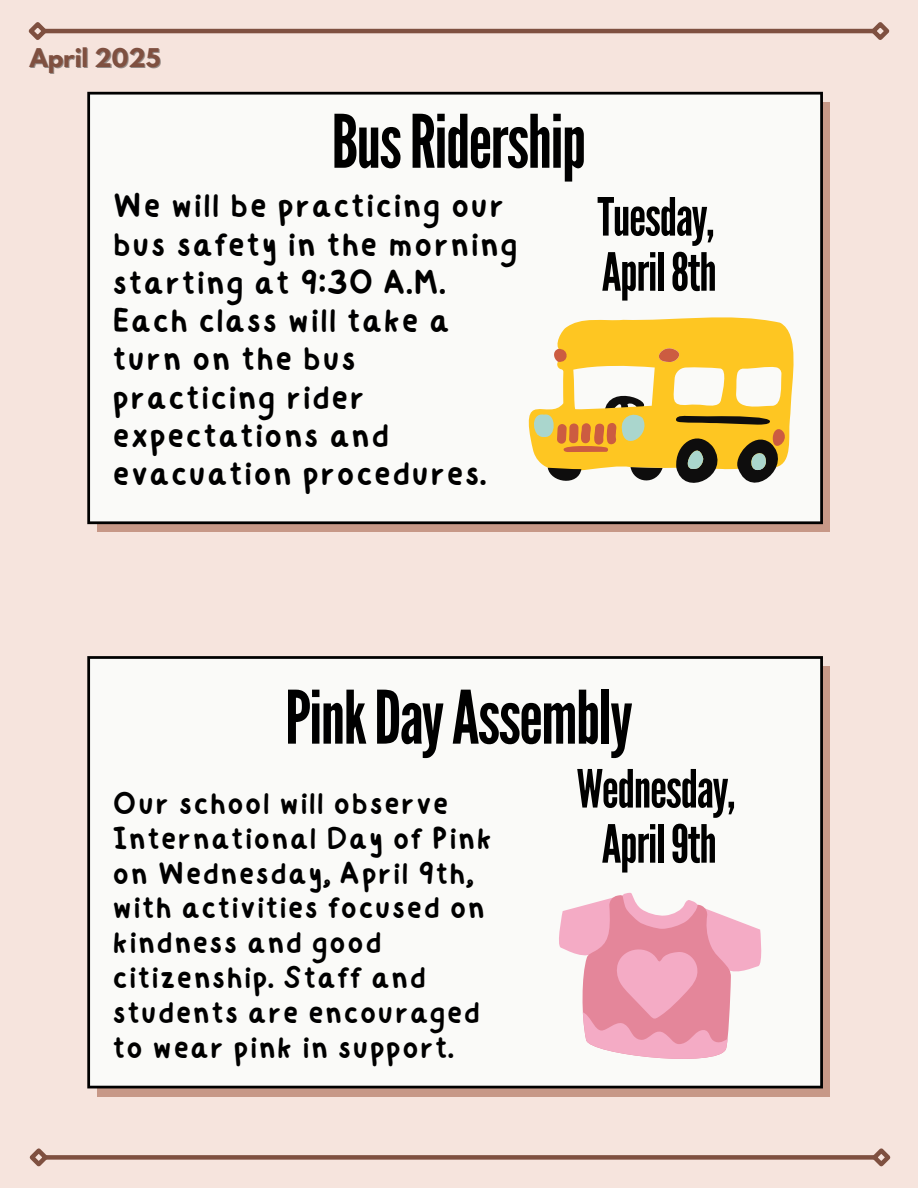
<style>
.page{position:relative;width:918px;height:1188px;background:#f6e4dd}
.page>*{position:absolute;margin:0;border:0;box-sizing:border-box;transform-origin:0 0}
.t1{font:73.5px "League Gothic";letter-spacing:-.025em;color:#000}
.t2{font:52.5px/55.2px "League Gothic";letter-spacing:-.025em;color:#000}
.t3{font:36px/38.2px "happy";letter-spacing:.01em;color:#000}
.t4{font:33px/34.8px "happy";letter-spacing:.01em;color:#000}
.t5{font:700 22.95px "League Spartan";color:#7f5040}
</style>
<div class="page">
<div style="left:98px;top:102px;width:732px;height:430px;background:#c79887"></div>
<div style="left:87px;top:92px;width:736px;height:432px;background:#fafaf8"></div>
<div style="left:98px;top:667px;width:732px;height:429px;background:#c79887"></div>
<div style="left:87px;top:656px;width:736px;height:432px;background:#fafaf8"></div>
<div style="left:44px;top:1155px;width:832px;height:5px;background:#7f5040"></div>
<svg style="left:29px;top:1148px;width:23px;height:19px"></svg>
<svg style="left:868px;top:1148px;width:23px;height:19px"></svg>
<hr style="left:43px;top:29px;width:832px;height:4px;background:#7f5040">
<svg style="left:28px;top:22px;width:23px;height:18px"></svg>
<svg style="left:867px;top:22px;width:23px;height:18px"></svg>
<svg style="left:556px;top:892px;width:208px;height:177px"></svg>
<svg style="left:631px;top:476px;width:32px;height:10px"></svg>
<svg style="left:517px;top:312px;width:284px;height:164px;fill:#fec622"></svg>
<svg style="left:548px;top:468px;width:33px;height:18px"></svg>
<svg style="left:552px;top:348px;width:18px;height:15px"></svg>
<svg style="left:649px;top:343px;width:35px;height:20px"></svg>
<svg style="left:530px;top:380px;width:132px;height:73px"></svg>
<svg style="left:674px;top:415px;width:121px;height:88px"></svg>
<h3 class="t5" style="left:30px;top:46px;width:132px">April 2025</h3>
<p class="t1" style="left:332px;top:99px;width:256px">BusRidership</p>
<p class="t3" style="left:112px;top:181px;width:408px">We will be practicing our bus safety in the morning starting at 9:30 A.M.<br>Each class will take a turn on the bus practicing rider expectations and evacuation procedures.</p>
<h1 class="t2" style="left:597px;top:190px;width:121px">Tuesday,<br>April8th</h1>
<p class="t1" style="left:285px;top:675px;width:349px">PinkDayAssembly</p>
<h1 class="t2" style="left:577px;top:762px;width:160px;text-align:center">Wednesday,<br>April9th</h1>
<h2 class="t4" style="left:112px;top:781px;width:382px">Our school will observe<br>International Day of Pink on Wednesday, April 9th, with activities focused on kindness and good citizenship. Staff and students are encouraged to wear pink in support.</h2>
</div>
